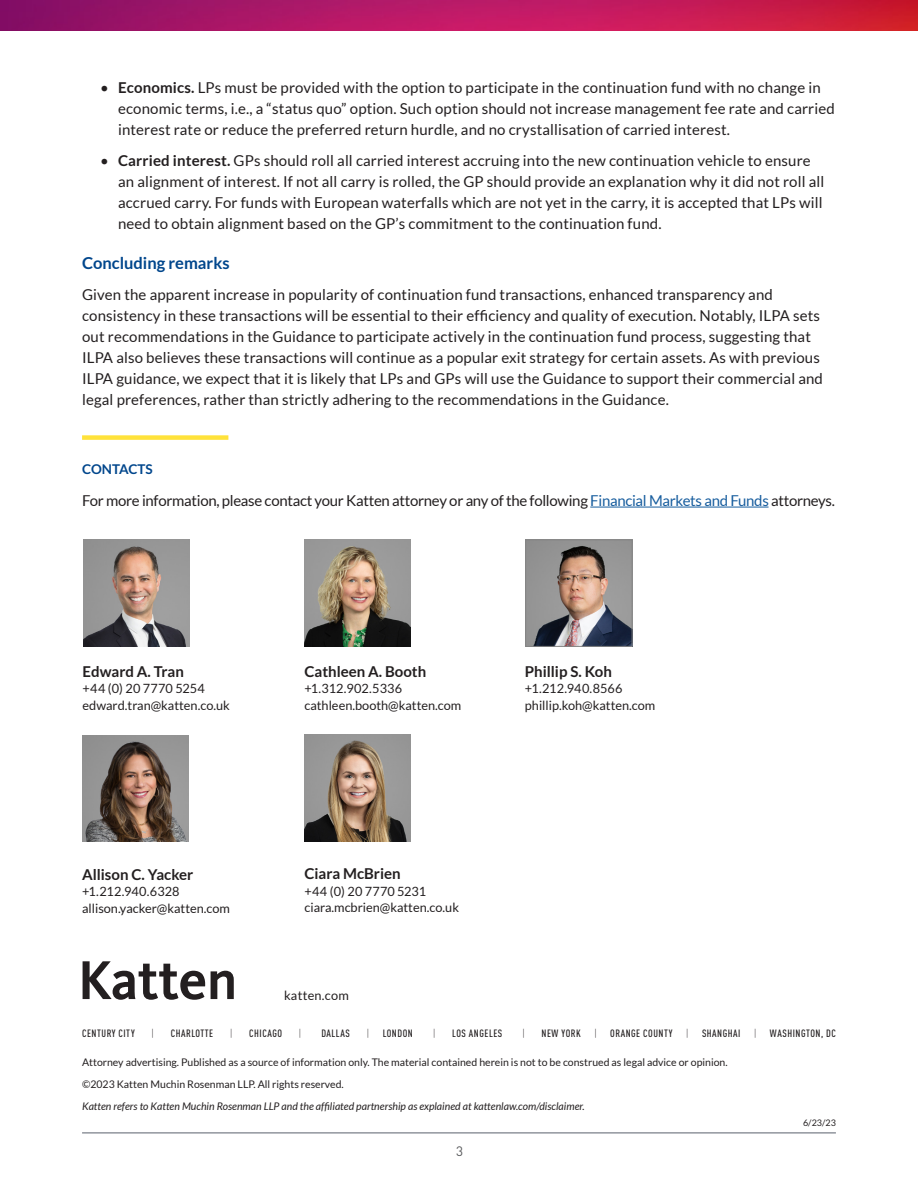
<style>
.page{position:relative;width:918px;height:1188px;background:#fff}
.page>*{position:absolute;margin:0;border:0;box-sizing:border-box;transform-origin:0 0}
.SubHeads{font:700 16.5px "Lato";color:#01468c}
.t1{font:15px/21px "Lato";letter-spacing:.01em;color:#231f20}
.t2{font:15px "Lato";letter-spacing:-.02em;color:#231f20}
.t3{font:700 15px "Lato";color:#231f20}
.t4{font:700 13.5px "Lato";color:#01468c}
.t5{font:13.5px "DINOT";color:#57585a}
.t6{font:12.75px/16.5px "Lato";color:#231f20}
.t7{font:12.75px "Lato";letter-spacing:.02em;color:#231f20}
.t8{font:10.5px "Lato";color:#231f20}
.t9{font:italic 10.5px "Lato";color:#231f20}
.t10{font:500 condensed 10.5px "DINOT";letter-spacing:.05em;color:#231f20}
.t11{font:300 condensed 10.5px "DINOT";color:#231f20}
.t12{font:9px "Lato";color:#231f20}
.s1{font-weight:700}
.s2{color:#175d9e}
</style>
<div class="page">
<hr style="left:82px;top:1132px;width:754px;height:2px;background:#91959d">
<img style="left:0;top:0;width:918px;height:30px">
<div style="left:82px;top:435px;width:146px;height:5px;background:#ffe23a"></div>
<hr style="left:590px;top:507px;width:179px;height:1px;background:#175d9e">
<svg style="left:83px;top:961px;width:151px;height:39px"></svg>
<img style="left:527px;top:542px;width:104px;height:103px">
<div style="left:525px;top:540px;width:108px;height:107px;border:1px solid #848484"></div>
<img style="left:304px;top:540px;width:107px;height:106px">
<img style="left:83px;top:540px;width:107px;height:106px">
<img style="left:304px;top:735px;width:107px;height:106px">
<img style="left:82px;top:735px;width:107px;height:107px">
<p class="t1" style="left:118px;top:77px;width:718px;text-indent:-18px">• <span class="s1">Economics.</span> LPs must be provided with the option to participate in the continuation fund with no change in economic terms, i.e., a “status quo” option. Such option should not increase management fee rate and carried interest rate or reduce the preferred return hurdle, and no crystallisation of carried interest.</p>
<p class="t1" style="left:118px;top:150px;width:708px;text-indent:-18px">• <span class="s1">Carried interest.</span> GPs should roll all carried interest accruing into the new continuation vehicle to ensure an alignment of interest. If not all carry is rolled, the GP should provide an explanation why it did not roll all accrued carry. For funds with European waterfalls which are not yet in the carry, it is accepted that LPs will need to obtain alignment based on the GP’s commitment to the continuation fund.</p>
<p class="SubHeads" style="left:82px;top:253px;width:149px">Concluding remarks</p>
<p class="t1" style="left:82px;top:284px;width:742px">Given the apparent increase in popularity of continuation fund transactions, enhanced transparency and consistency in these transactions will be essential to their efficiency and quality of execution. Notably, ILPA sets out recommendations in the Guidance to participate actively in the continuation fund process, suggesting that ILPA also believes these transactions will continue as a popular exit strategy for certain assets. As with previous ILPA guidance, we expect that it is likely that LPs and GPs will use the Guidance to support their commercial and legal preferences, rather than strictly adhering to the recommendations in the Guidance.</p>
<p class="t4" style="left:82px;top:461px;width:72px">CONTACTS</p>
<p class="t2" style="left:82px;top:492px;width:754px">For more information, please contact your Katten attorney or any of the following <span class="s2">Financial Markets and Funds</span> attorneys.</p>
<p class="t3" style="left:83px;top:663px;width:103px">Edward A. Tran</p>
<p class="t6" style="left:83px;top:681px;width:149px">+44 (0) 20 7770 5254 edward.tran@katten.co.uk</p>
<p class="t3" style="left:304px;top:663px;width:123px">Cathleen A. Booth</p>
<p class="t6" style="left:304px;top:681px;width:158px">+1.312.902.5336 cathleen.booth@katten.com</p>
<p class="t3" style="left:82px;top:866px;width:113px">Allison C. Yacker</p>
<p class="t6" style="left:82px;top:883px;width:150px">+1.212.940.6328 allison.yacker@katten.com</p>
<p class="t3" style="left:304px;top:865px;width:98px">Ciara McBrien</p>
<p class="t6" style="left:304px;top:883px;width:156px">+44 (0) 20 7770 5231 ciara.mcbrien@katten.co.uk</p>
<p class="t7" style="left:284px;top:988px;width:66px">katten.com</p>
<p class="t3" style="left:525px;top:663px;width:89px">Phillip S. Koh</p>
<p class="t6" style="left:525px;top:681px;width:132px">+1.212.940.8566 phillip.koh@katten.com</p>
<p class="t10" style="left:82px;top:1027px;width:54px">CENTURY CITY</p>
<p class="t11" style="left:152px;top:1027px;width:4px">|</p>
<p class="t10" style="left:171px;top:1027px;width:44px">CHARLOTTE</p>
<p class="t11" style="left:230px;top:1027px;width:4px">|</p>
<p class="t10" style="left:249px;top:1027px;width:34px">CHICAGO</p>
<p class="t11" style="left:299px;top:1027px;width:4px">|</p>
<p class="t10" style="left:321px;top:1027px;width:30px">DALLAS</p>
<p class="t11" style="left:367px;top:1027px;width:4px">|</p>
<p class="t10" style="left:383px;top:1027px;width:32px">LONDON</p>
<p class="t11" style="left:433px;top:1027px;width:4px">|</p>
<p class="t10" style="left:452px;top:1027px;width:52px">LOS ANGELES</p>
<p class="t11" style="left:522px;top:1027px;width:4px">|</p>
<p class="t10" style="left:542px;top:1027px;width:41px">NEW YORK</p>
<p class="t11" style="left:594px;top:1027px;width:4px">|</p>
<p class="t10" style="left:610px;top:1027px;width:64px">ORANGE COUNTY</p>
<p class="t11" style="left:686px;top:1027px;width:4px">|</p>
<p class="t10" style="left:702px;top:1027px;width:40px">SHANGHAI</p>
<p class="t11" style="left:754px;top:1027px;width:4px">|</p>
<p class="t10" style="left:770px;top:1027px;width:67px">WASHINGTON, DC</p>
<p class="t8" style="left:82px;top:1056px;width:647px">Attorney advertising. Published as a source of information only. The material contained herein is not to be construed as legal advice or opinion.</p>
<p class="t8" style="left:82px;top:1078px;width:263px">©2023 Katten Muchin Rosenman LLP. All rights reserved.</p>
<p class="t9" style="left:82px;top:1100px;width:504px">Katten refers to Katten Muchin Rosenman LLP and the affiliated partnership as explained at kattenlaw.com/disclaimer.</p>
<p class="t5" style="left:456px;top:1142px;width:9px">3</p>
<p class="t12" style="left:803px;top:1118px;width:34px">6/23/23</p>
</div>
